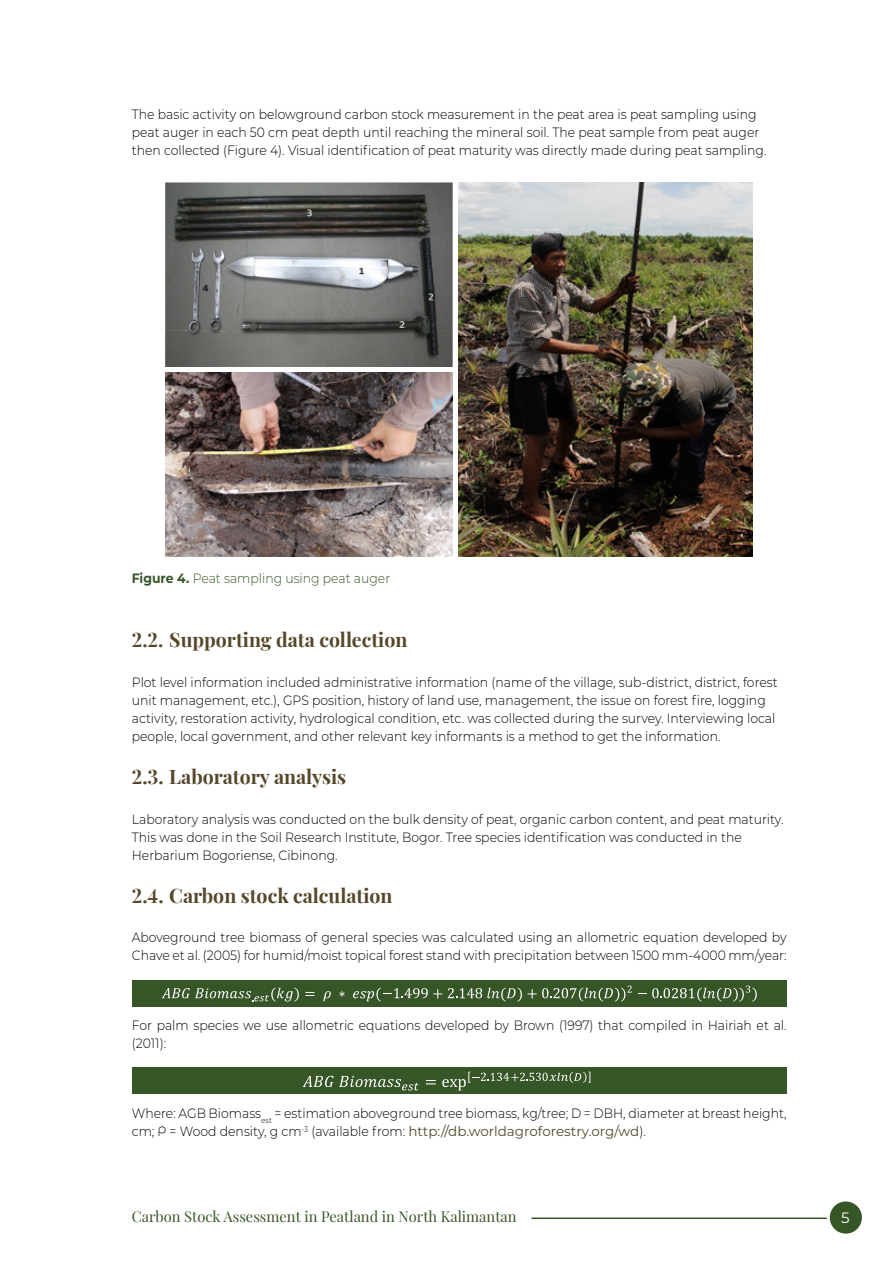
<style>
.page{position:relative;width:893px;height:1263px;background:#fff}
.page>*{position:absolute;margin:0;border:0;box-sizing:border-box;transform-origin:0 0}
.t1{font:700 19.5px "Playfair Display";color:#55472a}
.t2{font:15px "Montserrat";color:#fff}
.t3{font:14.7px "Playfair Display";color:#375628}
.t4{font:300 13.5px/18px "Montserrat";color:#000;scale:.92 1}
.t5{font:300 13.5px "Montserrat";color:#375628;scale:.92 1}
.s1{font-weight:700}
.s2{font-weight:400;color:#55472a}
</style>
<div class="page">
<hr style="left:531px;top:1217px;width:307px;height:2px;background:#375628">
<div style="left:828px;top:1200px;width:35px;height:35px;background:#375628;border-radius:50%"></div>
<div style="left:827px;top:1198px;width:38px;height:38px;border:3px solid #fff;border-radius:50%"></div>
<div style="left:133px;top:1067px;width:654px;height:27px;background:#375628"></div>
<div style="left:133px;top:981px;width:654px;height:26px;background:#375628"></div>
<svg style="left:162px;top:988px;width:137px;height:13px"></svg>
<svg style="left:305px;top:992px;width:9px;height:4px"></svg>
<svg style="left:323px;top:991px;width:8px;height:10px"></svg>
<svg style="left:339px;top:991px;width:6px;height:6px"></svg>
<svg style="left:353px;top:988px;width:89px;height:13px"></svg>
<svg style="left:448px;top:988px;width:74px;height:13px"></svg>
<svg style="left:528px;top:985px;width:104px;height:16px"></svg>
<svg style="left:638px;top:985px;width:119px;height:16px"></svg>
<svg style="left:303px;top:1076px;width:116px;height:14px"></svg>
<svg style="left:426px;top:1080px;width:10px;height:4px"></svg>
<svg style="left:442px;top:1072px;width:148px;height:18px"></svg>
<img style="left:166px;top:183px;width:286px;height:184px">
<img style="left:458px;top:183px;width:295px;height:373px">
<img style="left:166px;top:373px;width:286px;height:183px">
<p class="t4" style="left:132px;top:105px;width:691px">The basic activity on belowground carbon stock measurement in the peat area is peat sampling using peat auger in each 50 cm peat depth until reaching the mineral soil. The peat sample from peat auger then collected (Figure 4). Visual identification of peat maturity was directly made during peat sampling.</p>
<p class="t5" style="left:132px;top:569px;width:282px"><span class="s1">Figure 4.</span> Peat sampling using peat auger</p>
<h1 class="t1" style="left:132px;top:625px;width:277px">2.2. Supporting data collection</h1>
<p class="t4" style="left:132px;top:672px;width:703px">Plot level information included administrative information (name of the village, sub-district, district, forest unit management, etc.), GPS position, history of land use, management, the issue on forest fire, logging activity, restoration activity, hydrological condition, etc. was collected during the survey. Interviewing local people, local government, and other relevant key informants is a method to get the information.</p>
<h1 class="t1" style="left:132px;top:762px;width:216px">2.3. Laboratory analysis</h1>
<p class="t4" style="left:132px;top:809px;width:710px">Laboratory analysis was conducted on the bulk density of peat, organic carbon content, and peat maturity.<br>This was done in the Soil Research Institute, Bogor. Tree species identification was conducted in the<br>Herbarium Bogoriense, Cibinong.</p>
<h1 class="t1" style="left:132px;top:880px;width:262px">2.4. Carbon stock calculation</h1>
<p class="t4" style="left:132px;top:928px;width:713px">Aboveground tree biomass of general species was calculated using an allometric equation developed by<br>Chave et al. (2005) for humid/moist topical forest stand with precipitation between 1500 mm-4000 mm/year:</p>
<p class="t4" style="left:132px;top:1016px;width:713px">For palm species we use allometric equations developed by Brown (1997) that compiled in Hairiah et al. (2011):</p>
<p class="t4" style="left:132px;top:1104px;width:713px">Where: AGB Biomass<sub>est</sub> = estimation aboveground tree biomass, kg/tree; D = DBH, diameter at breast height, cm; Р = Wood density, g cm<sup>-3</sup> (available from: <span class="s2">http://db.worldagroforestry.org/wd</span>).</p>
<p class="t3" style="left:132px;top:1205px;width:386px">Carbon Stock Assessment in Peatland in North Kalimantan</p>
<p class="t2" style="left:841px;top:1208px;width:10px">5</p>
</div>
